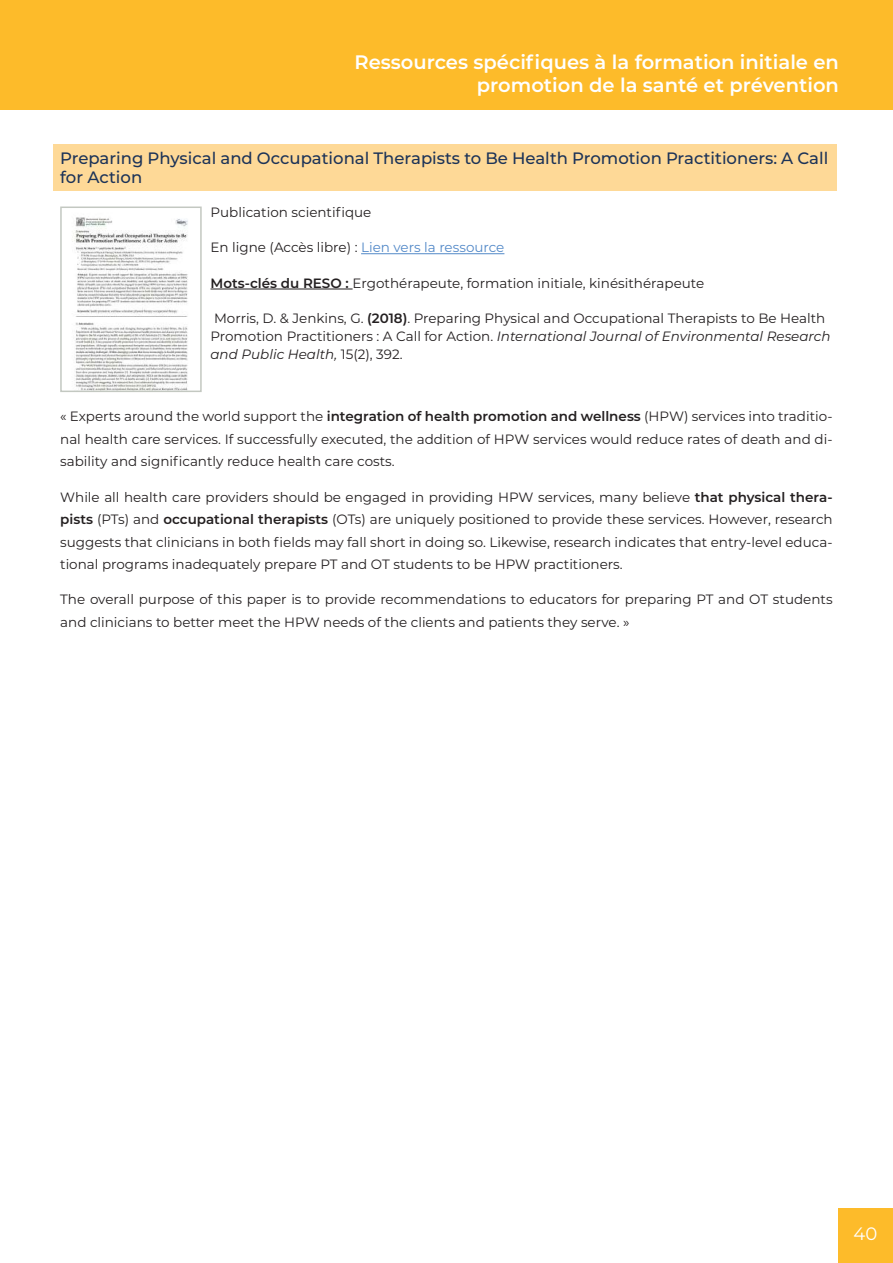
<style>
.page{position:relative;width:893px;height:1263px;background:#fff}
.page>*{position:absolute;margin:0;border:0;box-sizing:border-box;transform-origin:0 0}
.t1{font:600 19.5px/23.4px "Montserrat";color:#fff;text-align:right}
.t2{font:18px "Montserrat";color:#fff}
.t3{font:500 16.5px/19.8px "Montserrat";color:#1c3358}
.t4{font:13.5px/22.5px "Montserrat";color:#231f20}
.s1{color:#5389c8}
.s2{font-weight:600}
.s3{font-style:italic}
</style>
<div class="page">
<div style="left:0;top:0;width:893px;height:110px;background:#fdbb2a"></div>
<div style="left:839px;top:1209px;width:54px;height:54px;background:#fdbb2a"></div>
<div style="left:54px;top:144px;width:783px;height:47px;background:#fed997"></div>
<img style="left:72px;top:217px;width:116px;height:172px">
<div style="left:60px;top:206px;width:142px;height:186px;border:2px solid #c3c8c1"></div>
<hr style="left:361px;top:253px;width:143px;height:1px;background:#5389c8">
<hr style="left:210px;top:289px;width:143px;height:1px;background:#231f20">
<h1 class="t1" style="left:354px;top:49px;width:486px">Ressources spécifiques à la formation initiale en promotion de la santé et prévention</h1>
<p class="t3" style="left:60px;top:147px;width:770px">Preparing Physical and Occupational Therapists to Be Health Promotion Practitioners: A Call for Action</p>
<p class="t4" style="left:210px;top:201px;width:162px">Publication scientifique</p>
<p class="t4" style="left:210px;top:236px;width:295px">En ligne (Accès libre) : <span class="s1">Lien vers la ressource</span></p>
<p class="t4" style="left:210px;top:271px;width:495px"><span class="s2">Mots-clés du RESO :</span> Ergothérapeute, formation initiale, kinésithérapeute</p>
<p class="t4" style="left:210px;top:309px;width:621px;line-height:18px">Morris, D. &amp; Jenkins, G. <span class="s2">(2018)</span>. Preparing Physical and Occupational Therapists to Be Health<br>Promotion Practitioners : A Call for Action. <span class="s3">International Journal of Environmental Research and Public Health,</span> 15(2), 392.</p>
<p class="t4" style="left:60px;top:405px;width:774px;text-align:justify">« Experts around the world support the <span class="s2">integration of health promotion and wellness</span> (HPW) services into traditio&shy;nal health care services. If successfully executed, the addition of HPW services would reduce rates of death and di&shy;sability and significantly reduce health care costs.</p>
<p class="t4" style="left:60px;top:485px;width:774px;text-align:justify">While all health care providers should be engaged in providing HPW services, many believe <span class="s2">that physical thera&shy;pists</span> (PTs) and <span class="s2">occupational therapists</span> (OTs) are uniquely positioned to provide these services. However, research suggests that clinicians in both fields may fall short in doing so. Likewise, research indicates that entry-level educa&shy;tional programs inadequately prepare PT and OT students to be HPW practitioners.</p>
<p class="t4" style="left:60px;top:588px;width:774px">The overall purpose of this paper is to provide recommendations to educators for preparing PT and OT students and clinicians to better meet the HPW needs of the clients and patients they serve. »</p>
<h2 class="t2" style="left:854px;top:1221px;width:25px">40</h2>
</div>
